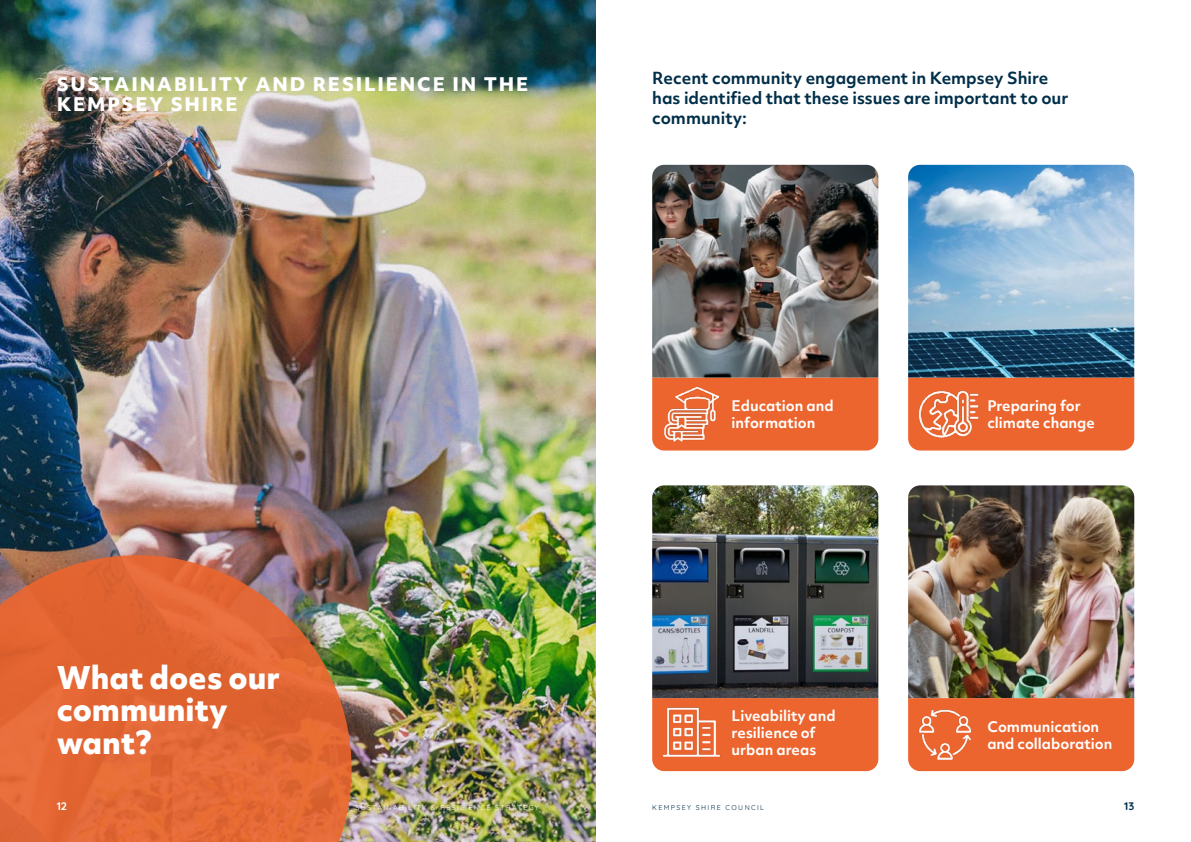
<style>
.page{position:relative;width:1191px;height:842px;background:#fff}
.page>*{position:absolute;margin:0;border:0;box-sizing:border-box;transform-origin:0 0}
.t1{font:800 30px/32.4px "Objektiv Mk 2";color:#fff}
.t2{font:800 18px/19.4px "Objektiv Mk 2";letter-spacing:.1em;color:#fff}
.t3{font:700 16px/20px "Objektiv Mk 2";color:#002e49}
.t4{font:700 14px/17px "Objektiv Mk 2";color:#fff}
.t5{font:700 11px "Quicksand";color:#fff}
.t6{font:700 11px "Quicksand";color:#002e49}
.t7{font:7px "Quicksand";letter-spacing:.2em;color:#fff}
.t8{font:7px "Quicksand";letter-spacing:.2em;color:#002e49}
</style>
<div class="page">
<div style="left:652px;top:698px;width:226px;height:73px;background:#ec652e"></div>
<div style="left:908px;top:698px;width:226px;height:73px;background:#ec652e"></div>
<img style="left:652px;top:485px;width:226px;height:213px">
<img style="left:908px;top:485px;width:226px;height:213px">
<div style="left:908px;top:378px;width:226px;height:72px;background:#ec652e"></div>
<div style="left:652px;top:378px;width:226px;height:72px;background:#ec652e"></div>
<img style="left:0;top:0;width:595px;height:842px">
<svg style="left:0;top:555px;width:351px;height:287px;background:#d7683a"></svg>
<img style="left:652px;top:165px;width:226px;height:213px">
<img style="left:908px;top:165px;width:226px;height:213px">
<img style="left:663px;top:387px;width:57px;height:54px">
<img style="left:918px;top:391px;width:61px;height:46px">
<img style="left:660px;top:708px;width:63px;height:48px">
<img style="left:918px;top:710px;width:54px;height:49px">
<p class="t2" style="left:57px;top:74px;width:473px">SUSTAINABILITY AND RESILIENCE IN THE<br>KEMPSEY SHIRE</p>
<p class="t3" style="left:652px;top:67px;width:418px">Recent community engagement in Kempsey Shire has identified that these issues are important to our community:</p>
<h1 class="t1" style="left:57px;top:660px;width:225px">What does our community want?</h1>
<p class="t4" style="left:731px;top:397px;width:104px">Education and information</p>
<p class="t4" style="left:987px;top:397px;width:109px">Preparing for climate change</p>
<p class="t4" style="left:731px;top:707px;width:106px">Liveability and resilience of urban areas</p>
<p class="t4" style="left:987px;top:718px;width:127px">Communication and collaboration</p>
<p class="t5" style="left:57px;top:798px;width:12px">12</p>
<p class="t7" style="left:355px;top:802px;width:185px">SUSTAINABILITY &amp; RESILIENCE STRATEGY</p>
<p class="t8" style="left:652px;top:802px;width:113px">KEMPSEY SHIRE COUNCIL</p>
<p class="t6" style="left:1124px;top:798px;width:12px">13</p>
</div>
